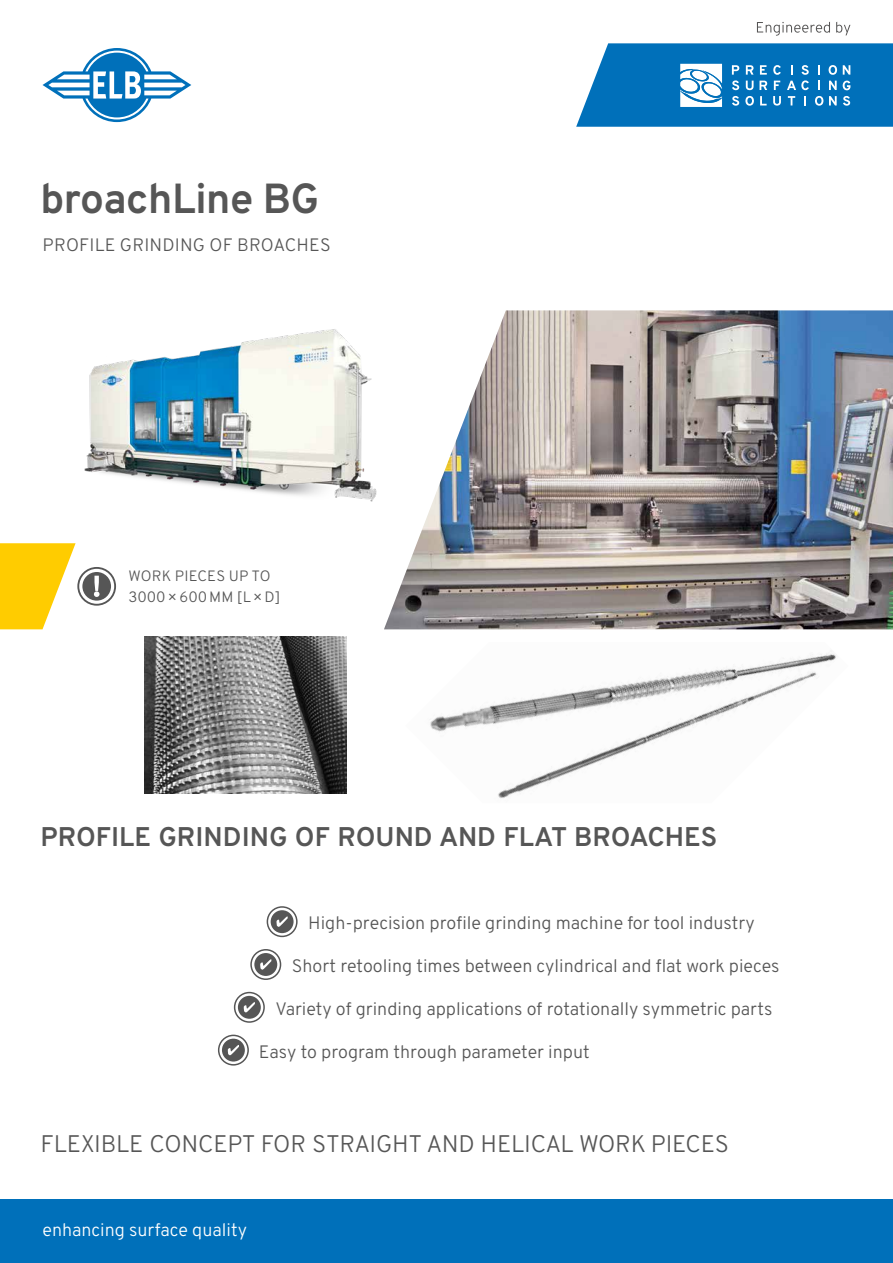
<style>
.page{position:relative;width:893px;height:1263px;background:#fff}
.page>*{position:absolute;margin:0;border:0;box-sizing:border-box;transform-origin:0 0}
.t1{font:700 42px "Overpass";letter-spacing:-.01em;color:#565656}
.t2{font:700 27px "Overpass";color:#565656}
.t3{font:300 24px "Overpass";letter-spacing:-.01em;color:#565656}
.t4{font:300 18px "Overpass";color:#565656}
.t5{font:300 18px "Overpass";color:#fff}
.t6{font:300 15px/21px "Overpass";letter-spacing:.01em;color:#565656}
</style>
<div class="page">
<div style="left:0;top:1199px;width:893px;height:64px;background:#0070ba"></div>
<svg style="left:43px;top:48px;width:148px;height:74px"></svg>
<svg style="left:576px;top:43px;width:317px;height:84px"></svg>
<svg style="left:757px;top:22px;width:93px;height:14px"></svg>
<svg style="left:0;top:543px;width:76px;height:86px"></svg>
<svg style="left:267px;top:906px;width:31px;height:31px"></svg>
<div style="left:269px;top:909px;width:26px;height:25px;background:#565656;border-radius:50%"></div>
<div style="left:268px;top:908px;width:28px;height:28px;border:3px solid #fff;border-radius:50%"></div>
<svg style="left:276px;top:916px;width:12px;height:11px"></svg>
<svg style="left:234px;top:992px;width:31px;height:31px"></svg>
<svg style="left:237px;top:994px;width:25px;height:26px"></svg>
<div style="left:235px;top:993px;width:28px;height:28px;border:3px solid #fff;border-radius:50%"></div>
<svg style="left:244px;top:1002px;width:11px;height:10px"></svg>
<svg style="left:250px;top:949px;width:31px;height:31px"></svg>
<div style="left:253px;top:952px;width:26px;height:25px;background:#565656;border-radius:50%"></div>
<div style="left:252px;top:950px;width:28px;height:28px;border:3px solid #fff;border-radius:50%"></div>
<svg style="left:260px;top:959px;width:11px;height:11px"></svg>
<svg style="left:218px;top:1035px;width:31px;height:30px"></svg>
<div style="left:221px;top:1037px;width:25px;height:26px;background:#565656;border-radius:50%"></div>
<div style="left:219px;top:1036px;width:28px;height:28px;border:3px solid #fff;border-radius:50%"></div>
<svg style="left:228px;top:1045px;width:11px;height:10px"></svg>
<img style="left:430px;top:653px;width:406px;height:146px">
<img style="left:144px;top:637px;width:202px;height:156px">
<svg style="left:77px;top:567px;width:39px;height:39px"></svg>
<svg style="left:81px;top:570px;width:32px;height:32px"></svg>
<div style="left:79px;top:569px;width:35px;height:35px;border:3px solid #fff;border-radius:50%"></div>
<svg style="left:94px;top:576px;width:6px;height:21px"></svg>
<img style="left:384px;top:310px;width:509px;height:319px">
<img style="left:84px;top:322px;width:304px;height:192px">
<h1 class="t1" style="left:40px;top:168px;width:280px">broachLine BG</h1>
<p class="t4" style="left:43px;top:232px;width:290px">PROFILE GRINDING OF BROACHES</p>
<p class="t6" style="left:128px;top:566px;width:154px">WORK PIECES UP TO<br>3000×600MM [L×D]</p>
<h2 class="t2" style="left:41px;top:817px;width:678px">PROFILE GRINDING OF ROUND AND FLAT BROACHES</h2>
<p class="t4" style="left:308px;top:910px;width:448px">High-precision profile grinding machine for tool industry</p>
<p class="t4" style="left:292px;top:953px;width:489px">Short retooling times between cylindrical and flat work pieces</p>
<p class="t4" style="left:275px;top:996px;width:498px">Variety of grinding applications of rotationally symmetric parts</p>
<p class="t4" style="left:259px;top:1038px;width:332px">Easy to program through parameter input</p>
<h3 class="t3" style="left:41px;top:1127px;width:690px">FLEXIBLE CONCEPT FOR STRAIGHT AND HELICAL WORK PIECES</h3>
<p class="t5" style="left:43px;top:1217px;width:206px">enhancing surface quality</p>
</div>
